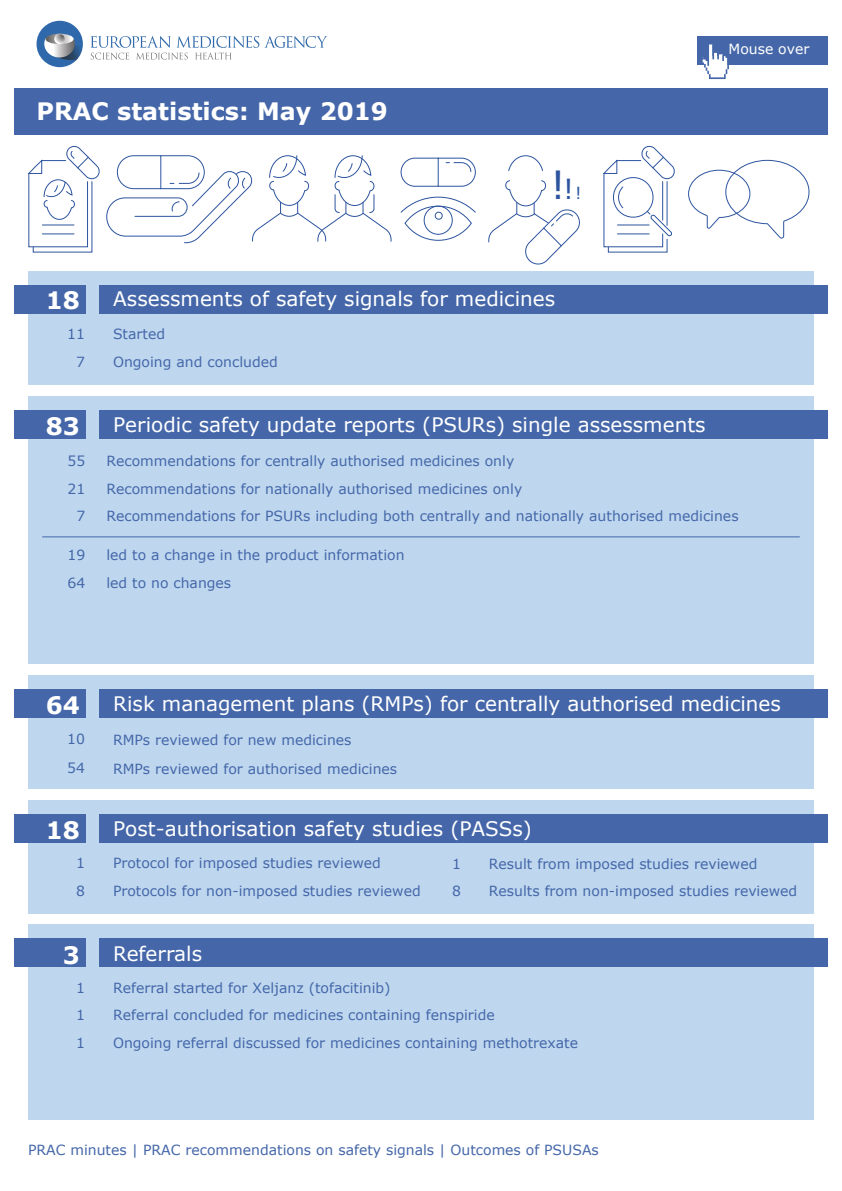
<style>
.page{position:relative;width:842px;height:1191px;background:#fff}
.page>*{position:absolute;margin:0;border:0;box-sizing:border-box;transform-origin:0 0}
.t1{font:38.8px "Verdana";color:#2d549f}
.t2{font:700 24px "Verdana";color:#fff}
.t3{font:20px "Verdana";color:#fff}
.t4{font:14px "Verdana";color:#4567a9}
.t5{font:14px "Verdana";color:#fff}
.s1{font-size:27.7px}
.s2{font-size:16.6px}
</style>
<div class="page">
<div style="left:14px;top:88px;width:814px;height:47px;background:#4567a9"></div>
<svg style="left:400px;top:157px;width:76px;height:30px"></svg>
<div style="left:424px;top:206px;width:29px;height:29px;border:1px solid #2d549f;border-radius:50%"></div>
<div style="left:435px;top:212px;width:8px;height:8px;border:1px solid #2d549f;border-radius:50%"></div>
<div style="left:405px;top:206px;width:67px;height:35px;border:1px solid #2d549f;border-radius:50%"></div>
<svg style="left:400px;top:196px;width:76px;height:18px"></svg>
<svg style="left:603px;top:145px;width:72px;height:108px"></svg>
<hr style="left:666px;top:182px;width:1px;height:43px;background:#2d549f">
<svg style="left:28px;top:145px;width:364px;height:108px"></svg>
<svg style="left:688px;top:159px;width:122px;height:80px"></svg>
<svg style="left:488px;top:180px;width:92px;height:85px"></svg>
<svg style="left:508px;top:155px;width:35px;height:16px"></svg>
<div style="left:28px;top:675px;width:785px;height:113px;background:#bed7ef"></div>
<div style="left:99px;top:689px;width:729px;height:28px;background:#4567a9"></div>
<div style="left:14px;top:689px;width:71px;height:28px;background:#4567a9"></div>
<div style="left:28px;top:271px;width:785px;height:113px;background:#bed7ef"></div>
<div style="left:14px;top:285px;width:71px;height:28px;background:#4567a9"></div>
<div style="left:99px;top:285px;width:729px;height:28px;background:#4567a9"></div>
<div style="left:28px;top:800px;width:785px;height:113px;background:#bed7ef"></div>
<div style="left:99px;top:814px;width:729px;height:28px;background:#4567a9"></div>
<div style="left:14px;top:814px;width:71px;height:28px;background:#4567a9"></div>
<div style="left:28px;top:924px;width:785px;height:196px;background:#bed7ef"></div>
<div style="left:99px;top:938px;width:729px;height:29px;background:#4567a9"></div>
<div style="left:14px;top:938px;width:71px;height:29px;background:#4567a9"></div>
<div style="left:28px;top:396px;width:785px;height:267px;background:#bed7ef"></div>
<div style="left:99px;top:411px;width:729px;height:28px;background:#4567a9"></div>
<hr style="left:43px;top:536px;width:756px;height:1px;background:#4567a9">
<div style="left:14px;top:411px;width:71px;height:28px;background:#4567a9"></div>
<div style="left:697px;top:36px;width:131px;height:28px;background:#4567a9"></div>
<svg style="left:701px;top:44px;width:28px;height:35px"></svg>
<div style="left:37px;top:21px;width:46px;height:46px;background:#2f69ab;border-radius:50%"></div>
<svg style="left:44px;top:34px;width:39px;height:26px"></svg>
<svg style="left:90px;top:36px;width:237px;height:24px"></svg>
<h2 class="t2" style="left:37px;top:94px;width:353px">PRAC statistics: May 2019</h2>
<h1 class="t1" style="left:550px;top:158px;width:33px">!<span class="s1">!</span><span class="s2">!</span></h1>
<p class="t5" style="left:728px;top:39px;width:82px">Mouse over</p>
<h2 class="t2" style="left:46px;top:284px;width:36px">18</h2>
<h3 class="t3" style="left:113px;top:285px;width:443px">Assessments of safety signals for medicines</h3>
<p class="t4" style="left:67px;top:324px;width:19px">11</p>
<p class="t4" style="left:113px;top:324px;width:54px">Started</p>
<p class="t4" style="left:76px;top:352px;width:10px">7</p>
<p class="t4" style="left:113px;top:352px;width:166px">Ongoing and concluded</p>
<h2 class="t2" style="left:46px;top:409px;width:36px">83</h2>
<h3 class="t3" style="left:113px;top:411px;width:594px">Periodic safety update reports (PSURs) single assessments</h3>
<p class="t4" style="left:68px;top:451px;width:19px">55</p>
<p class="t4" style="left:106px;top:451px;width:409px">Recommendations for centrally authorised medicines only</p>
<p class="t4" style="left:68px;top:479px;width:19px">21</p>
<p class="t4" style="left:106px;top:479px;width:417px">Recommendations for nationally authorised medicines only</p>
<p class="t4" style="left:76px;top:506px;width:10px">7</p>
<p class="t4" style="left:106px;top:506px;width:634px">Recommendations for PSURs including both centrally and nationally authorised medicines</p>
<p class="t4" style="left:68px;top:545px;width:19px">19</p>
<p class="t4" style="left:106px;top:545px;width:300px">led to a change in the product information</p>
<p class="t4" style="left:68px;top:573px;width:19px">64</p>
<p class="t4" style="left:106px;top:573px;width:126px">led to no changes</p>
<h2 class="t2" style="left:46px;top:688px;width:36px">64</h2>
<h3 class="t3" style="left:113px;top:690px;width:669px">Risk management plans (RMPs) for centrally authorised medicines</h3>
<p class="t4" style="left:67px;top:729px;width:19px">10</p>
<p class="t4" style="left:113px;top:730px;width:240px">RMPs reviewed for new medicines</p>
<p class="t4" style="left:67px;top:758px;width:19px">54</p>
<p class="t4" style="left:113px;top:759px;width:286px">RMPs reviewed for authorised medicines</p>
<h2 class="t2" style="left:46px;top:813px;width:36px">18</h2>
<h3 class="t3" style="left:113px;top:815px;width:420px">Post-authorisation safety studies (PASSs)</h3>
<p class="t4" style="left:76px;top:853px;width:10px">1</p>
<p class="t4" style="left:113px;top:853px;width:269px">Protocol for imposed studies reviewed</p>
<p class="t4" style="left:452px;top:853px;width:10px">1</p>
<p class="t4" style="left:489px;top:854px;width:270px">Result from imposed studies reviewed</p>
<p class="t4" style="left:76px;top:881px;width:10px">8</p>
<p class="t4" style="left:113px;top:881px;width:309px">Protocols for non-imposed studies reviewed</p>
<p class="t4" style="left:452px;top:881px;width:10px">8</p>
<p class="t4" style="left:489px;top:881px;width:310px">Results from non-imposed studies reviewed</p>
<h2 class="t2" style="left:63px;top:938px;width:19px">3</h2>
<h3 class="t3" style="left:113px;top:940px;width:90px">Referrals</h3>
<p class="t4" style="left:76px;top:978px;width:10px">1</p>
<p class="t4" style="left:113px;top:978px;width:279px">Referral started for Xeljanz (tofacitinib)</p>
<p class="t4" style="left:76px;top:1005px;width:10px">1</p>
<p class="t4" style="left:113px;top:1005px;width:383px">Referral concluded for medicines containing fenspiride</p>
<p class="t4" style="left:76px;top:1033px;width:10px">1</p>
<p class="t4" style="left:113px;top:1033px;width:467px">Ongoing referral discussed for medicines containing methotrexate</p>
<p class="t4" style="left:28px;top:1140px;width:572px">PRAC minutes | PRAC recommendations on safety signals | Outcomes of PSUSAs</p>
</div>
